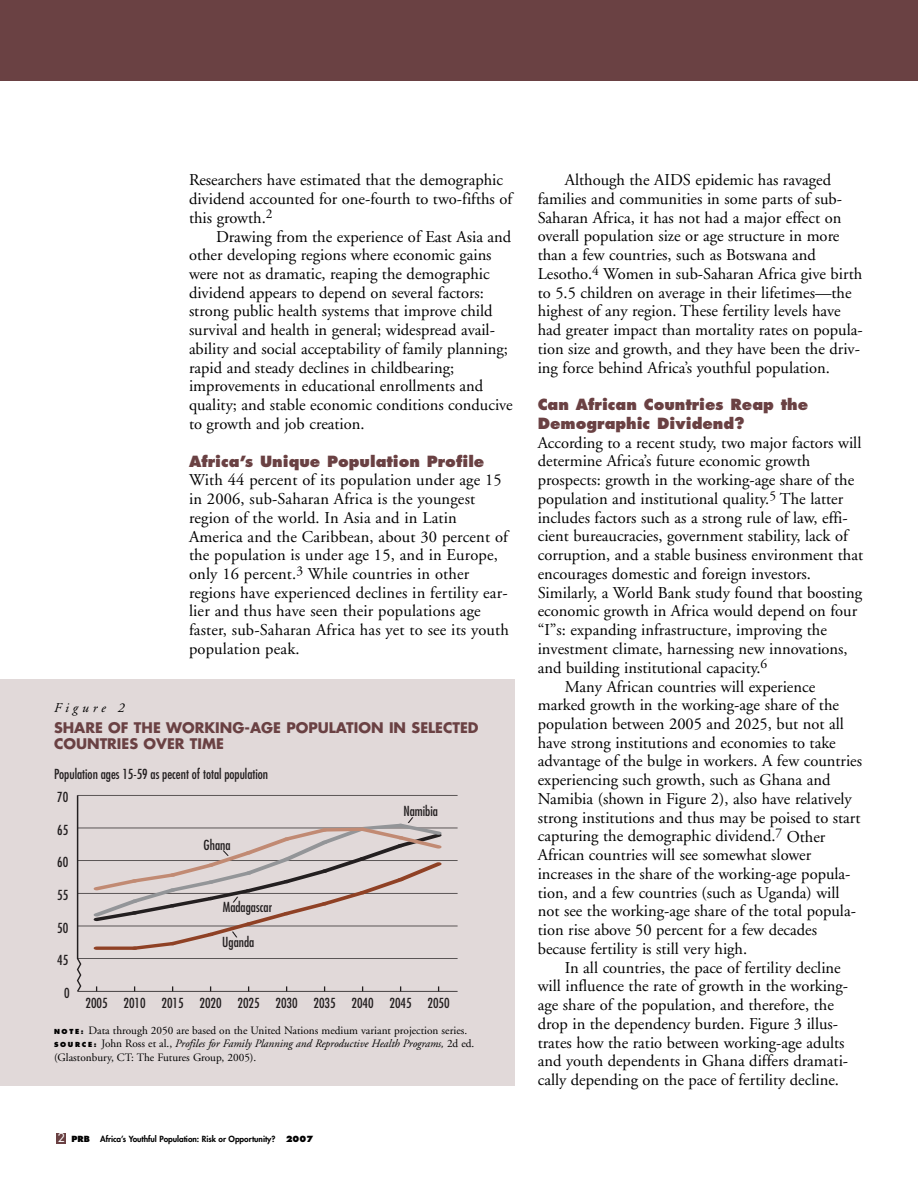
<style>
.page{position:relative;width:918px;height:1188px;background:#fff}
.page>*{position:absolute;margin:0;border:0;box-sizing:border-box;transform-origin:0 0}
.t1{font:16.5px/18.8px "Adobe Garamond";color:#000}
.t2{font:800 15px/18.8px "Futura";color:#6a4143}
.t3{font:700 14.25px/16.5px "Futura";color:#6a4143}
.t4{font:condensed 13.5px "Futura Std";color:#231f20}
.t5{font:italic 13.5px "Adobe Garamond";letter-spacing:.3em;color:#000}
.t6{font:11.25px/13.5px "Adobe Garamond";color:#000}
.t7{font:800 8.25px "Futura";letter-spacing:-.005em;color:#000}
.s1{font-family:"Futura";font-weight:800;font-size:6.75px}
.s2{font-style:italic}
.s3{font-weight:400;font-size:12px;color:#fff}
.s4{font-style:inherit}
</style>
<div class="page">
<div style="left:0;top:0;width:918px;height:81px;background:#6a4143"></div>
<div style="left:57px;top:1133px;width:9px;height:11px;background:#6a4143"></div>
<div style="left:0;top:680px;width:515px;height:406px;background:#e1d9d9"></div>
<hr style="left:78px;top:991px;width:380px;height:1px;background:#231f20">
<svg style="left:76px;top:795px;width:6px;height:197px"></svg>
<hr style="left:78px;top:958px;width:380px;height:1px;background:#231f20">
<hr style="left:78px;top:926px;width:380px;height:1px;background:#231f20">
<hr style="left:78px;top:893px;width:380px;height:1px;background:#231f20">
<hr style="left:78px;top:860px;width:380px;height:1px;background:#231f20">
<hr style="left:78px;top:828px;width:380px;height:1px;background:#231f20">
<hr style="left:78px;top:795px;width:380px;height:1px;background:#231f20">
<svg style="left:88px;top:817px;width:359px;height:133px"></svg>
<p class="t1" style="left:189px;top:172px;width:325px">Researchers have estimated that the demographic dividend accounted for one-fourth to two-fifths of this growth.<sup>2</sup></p>
<p class="t1" style="left:189px;top:228px;width:325px;text-indent:27px">Drawing from the experience of East Asia and other developing regions where economic gains were not as dramatic, reaping the demographic dividend appears to depend on several factors: strong public health systems that improve child survival and health in general; widespread avail&shy;ability and social acceptability of family planning; rapid and steady declines in childbearing; improvements in educational enrollments and quality; and stable economic conditions conducive to growth and job creation.</p>
<p class="t2" style="left:189px;top:453px;width:297px">Africa’s Unique Population Profile</p>
<p class="t1" style="left:189px;top:472px;width:321px">With 44 percent of its population under age 15 in 2006, sub-Saharan Africa is the youngest region of the world. In Asia and in Latin America and the Caribbean, about 30 percent of the population is under age 15, and in Europe, only 16 percent.<sup>3</sup> While countries in other regions have experienced declines in fertility ear&shy;lier and thus have seen their populations age faster, sub-Saharan Africa has yet to see its youth population peak.</p>
<p class="t5" style="left:54px;top:702px;width:72px">Figure 2</p>
<p class="t3" style="left:54px;top:720px;width:426px">SHARE OF THE WORKING-AGE POPULATION IN SELECTED<br>COUNTRIES OVER TIME</p>
<p class="t4" style="left:54px;top:768px;width:216px">Population ages 15-59 as pecent of total population</p>
<p class="t4" style="left:57px;top:791px;width:13px">70</p>
<p class="t4" style="left:57px;top:823px;width:13px">65</p>
<p class="t4" style="left:57px;top:856px;width:13px">60</p>
<p class="t4" style="left:57px;top:889px;width:13px">55</p>
<p class="t4" style="left:57px;top:921px;width:13px">50</p>
<p class="t4" style="left:57px;top:954px;width:13px">45</p>
<p class="t4" style="left:64px;top:987px;width:7px">0</p>
<p class="t4" style="left:204px;top:838px;width:28px">Ghana</p>
<p class="t4" style="left:223px;top:901px;width:51px">Madagascar</p>
<p class="t4" style="left:222px;top:936px;width:34px">Uganda</p>
<p class="t4" style="left:403px;top:805px;width:36px">Namibia</p>
<p class="t4" style="left:86px;top:997px;width:366px">2005 2010 2015 2020 2025 2030 2035 2040 2045 2050</p>
<p class="t6" style="left:54px;top:1025px;width:422px"><span class="s1">N O T E :</span> Data through 2050 are based on the United Nations medium variant projection series.<br><span class="s1">S O U R C E :</span> John Ross et al., <span class="s2">Profiles for Family Planning and Reproductive Health Programs,</span> 2d ed. (Glastonbury, CT: The Futures Group, 2005).</p>
<p class="t7" style="left:58px;top:1135px;width:257px"><span class="s3">2</span> <span class="s4">PRB</span> Africa’s Youthful Population: Risk or Opportunity? <span class="s4">2007</span></p>
<p class="t1" style="left:538px;top:172px;width:327px;text-indent:27px">Although the AIDS epidemic has ravaged families and communities in some parts of sub-Saharan Africa, it has not had a major effect on overall population size or age structure in more than a few countries, such as Botswana and Lesotho.<sup>4</sup> Women in sub-Saharan Africa give birth to 5.5 children on average in their lifetimes—the highest of any region. These fertility levels have had greater impact than mortality rates on popula&shy;tion size and growth, and they have been the driv&shy;ing force behind Africa’s youthful population.</p>
<p class="t2" style="left:538px;top:396px;width:272px">Can African Countries Reap the<br>Demographic Dividend?</p>
<p class="t1" style="left:538px;top:435px;width:325px">According to a recent study, two major factors will</p>
<p class="t1" style="left:538px;top:453px;width:274px">determine Africa’s future economic growth</p>
<p class="t1" style="left:538px;top:472px;width:318px">prospects: growth in the working-age share of the</p>
<p class="t1" style="left:538px;top:491px;width:307px">population and institutional quality.<sup>5</sup> The latter</p>
<p class="t1" style="left:538px;top:510px;width:312px">includes factors such as a strong rule of law, effi-</p>
<p class="t1" style="left:538px;top:528px;width:312px">cient bureaucracies, government stability, lack of</p>
<p class="t1" style="left:538px;top:547px;width:327px">corruption, and a stable business environment that</p>
<p class="t1" style="left:538px;top:566px;width:275px">encourages domestic and foreign investors.</p>
<p class="t1" style="left:538px;top:585px;width:326px">Similarly, a World Bank study found that boosting</p>
<p class="t1" style="left:538px;top:603px;width:321px">economic growth in Africa would depend on four</p>
<p class="t1" style="left:538px;top:622px;width:291px">“I”s: expanding infrastructure, improving the</p>
<p class="t1" style="left:538px;top:641px;width:311px">investment climate, harnessing new innovations,</p>
<p class="t1" style="left:538px;top:660px;width:231px">and building institutional capacity.<sup>6</sup></p>
<p class="t1" style="left:565px;top:678px;width:252px">Many African countries will experience</p>
<p class="t1" style="left:538px;top:697px;width:303px">marked growth in the working-age share of the</p>
<p class="t1" style="left:538px;top:716px;width:308px">population between 2005 and 2025, but not all</p>
<p class="t1" style="left:538px;top:735px;width:300px">have strong institutions and economies to take</p>
<p class="t1" style="left:538px;top:753px;width:326px">advantage of the bulge in workers. A few countries</p>
<p class="t1" style="left:538px;top:772px;width:294px">experiencing such growth, such as Ghana and</p>
<p class="t1" style="left:538px;top:791px;width:316px">Namibia (shown in Figure 2), also have relatively</p>
<p class="t1" style="left:538px;top:810px;width:324px">strong institutions and thus may be poised to start</p>
<p class="t1" style="left:538px;top:828px;width:289px">capturing the demographic dividend.<sup>7</sup> Other</p>
<p class="t1" style="left:538px;top:847px;width:275px">African countries will see somewhat slower</p>
<p class="t1" style="left:538px;top:866px;width:314px">increases in the share of the working-age popula-</p>
<p class="t1" style="left:538px;top:885px;width:303px">tion, and a few countries (such as Uganda) will</p>
<p class="t1" style="left:538px;top:903px;width:320px">not see the working-age share of the total popula-</p>
<p class="t1" style="left:538px;top:922px;width:281px">tion rise above 50 percent for a few decades</p>
<p class="t1" style="left:538px;top:941px;width:211px">because fertility is still very high.</p>
<p class="t1" style="left:565px;top:960px;width:278px">In all countries, the pace of fertility decline</p>
<p class="t1" style="left:538px;top:978px;width:312px">will influence the rate of growth in the working-</p>
<p class="t1" style="left:538px;top:997px;width:298px">age share of the population, and therefore, the</p>
<p class="t1" style="left:538px;top:1016px;width:302px">drop in the dependency burden. Figure 3 illus-</p>
<p class="t1" style="left:538px;top:1035px;width:308px">trates how the ratio between working-age adults</p>
<p class="t1" style="left:538px;top:1053px;width:312px">and youth dependents in Ghana differs dramati-</p>
<p class="t1" style="left:538px;top:1072px;width:303px">cally depending on the pace of fertility decline.</p>
</div>
